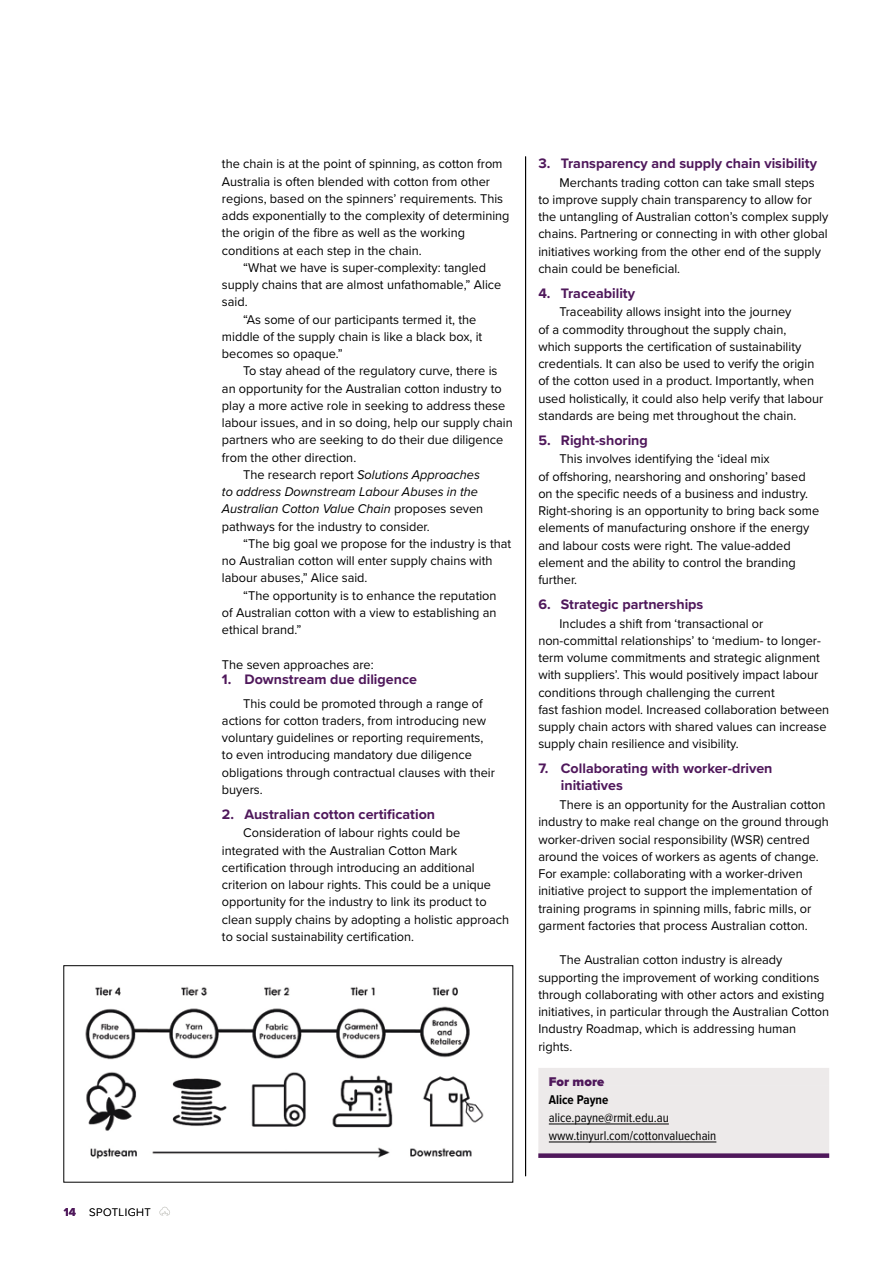
<style>
.page{position:relative;width:893px;height:1263px;background:#fff}
.page>*{position:absolute;margin:0;border:0;box-sizing:border-box;transform-origin:0 0}
.t1{font:700 14.25px/17.2px "Proxima Nova";color:#4f185b}
.t2{font:13.2px/17.2px "Proxima Nova";color:#000}
.t3{font:italic 13.2px "Proxima Nova";color:#000}
.t4{font:13.2px/18px "Proxima Nova Cond";color:#000}
.t5{font:700 13.2px "Proxima Nova Cond";color:#000}
.t6{font:900 13.2px "Proxima Nova";color:#4f185b}
.t7{font:300 11.25px "Proxima Nova";letter-spacing:.04em;color:#000}
.s1{font-weight:700;font-size:12px;color:#4f185b}
.s2{font-style:normal}
</style>
<div class="page">
<svg style="left:160px;top:1207px;width:10px;height:8px"></svg>
<div style="left:538px;top:1068px;width:291px;height:18px;background:#edeaea"></div>
<div style="left:538px;top:1086px;width:291px;height:18px;background:#edeaea"></div>
<div style="left:538px;top:1104px;width:291px;height:18px;background:#edeaea"></div>
<div style="left:538px;top:1122px;width:291px;height:18px;background:#edeaea"></div>
<hr style="left:549px;top:1123px;width:120px;height:1px;background:#000">
<div style="left:538px;top:1140px;width:291px;height:18px;background:#edeaea"></div>
<hr style="left:549px;top:1141px;width:167px;height:1px;background:#000">
<div style="left:538px;top:1153px;width:291px;height:5px;background:#4f185b"></div>
<hr style="left:525px;top:157px;width:1px;height:1019px;background:#000">
<img style="left:85px;top:986px;width:399px;height:173px">
<div style="left:63px;top:965px;width:450px;height:217px;border:1px solid #000"></div>
<p class="t7" style="left:64px;top:1203px;width:89px"><span class="s1">14</span> SPOTLIGHT</p>
<p class="t2" style="left:222px;top:155px;width:282px">the chain is at the point of spinning, as cotton from</p>
<p class="t2" style="left:222px;top:172px;width:270px">Australia is often blended with cotton from other</p>
<p class="t2" style="left:222px;top:189px;width:283px">regions, based on the spinners’ requirements. This</p>
<p class="t2" style="left:222px;top:207px;width:289px">adds exponentially to the complexity of determining</p>
<p class="t2" style="left:222px;top:224px;width:245px">the origin of the fibre as well as the working</p>
<p class="t2" style="left:222px;top:241px;width:201px">conditions at each step in the chain.</p>
<p class="t2" style="left:243px;top:258px;width:244px">“What we have is super-complexity: tangled</p>
<p class="t2" style="left:222px;top:275px;width:281px">supply chains that are almost unfathomable,” Alice</p>
<p class="t2" style="left:222px;top:293px;width:27px">said.</p>
<p class="t2" style="left:243px;top:310px;width:235px">“As some of our participants termed it, the</p>
<p class="t2" style="left:222px;top:327px;width:262px">middle of the supply chain is like a black box, it</p>
<p class="t2" style="left:222px;top:344px;width:122px">becomes so opaque.”</p>
<p class="t2" style="left:243px;top:362px;width:256px">To stay ahead of the regulatory curve, there is</p>
<p class="t2" style="left:222px;top:379px;width:281px">an opportunity for the Australian cotton industry to</p>
<p class="t2" style="left:222px;top:396px;width:285px">play a more active role in seeking to address these</p>
<p class="t2" style="left:222px;top:413px;width:292px">labour issues, and in so doing, help our supply chain</p>
<p class="t2" style="left:222px;top:431px;width:283px">partners who are seeking to do their due diligence</p>
<p class="t2" style="left:222px;top:448px;width:136px">from the other direction.</p>
<p class="t3" style="left:243px;top:465px;width:238px"><span class="s2">The research report</span> Solutions Approaches</p>
<p class="t3" style="left:222px;top:482px;width:258px">to address Downstream Labour Abuses in the</p>
<p class="t3" style="left:222px;top:499px;width:263px">Australian Cotton Value Chain <span class="s2">proposes seven</span></p>
<p class="t2" style="left:222px;top:517px;width:209px">pathways for the industry to consider.</p>
<p class="t2" style="left:243px;top:534px;width:269px">“The big goal we propose for the industry is that</p>
<p class="t2" style="left:222px;top:551px;width:272px">no Australian cotton will enter supply chains with</p>
<p class="t2" style="left:222px;top:569px;width:147px">labour abuses,” Alice said.</p>
<p class="t2" style="left:243px;top:586px;width:255px">“The opportunity is to enhance the reputation</p>
<p class="t2" style="left:222px;top:603px;width:276px">of Australian cotton with a view to establishing an</p>
<p class="t2" style="left:222px;top:620px;width:81px">ethical brand.”</p>
<p class="t2" style="left:222px;top:655px;width:153px">The seven approaches are:</p>
<p class="t1" style="left:222px;top:671px;width:197px">1. Downstream due diligence</p>
<p class="t2" style="left:222px;top:694px;width:274px;text-indent:21px">This could be promoted through a range of actions for cotton traders, from introducing new voluntary guidelines or reporting requirements, to even introducing mandatory due diligence obligations through contractual clauses with their buyers.</p>
<p class="t1" style="left:222px;top:805px;width:215px">2. Australian cotton certification</p>
<p class="t2" style="left:222px;top:824px;width:289px;text-indent:21px">Consideration of labour rights could be integrated with the Australian Cotton Mark certification through introducing an additional criterion on labour rights. This could be a unique opportunity for the industry to link its product to clean supply chains by adopting a holistic approach to social sustainability certification.</p>
<p class="t1" style="left:538px;top:154px;width:280px">3. Transparency and supply chain visibility</p>
<p class="t2" style="left:538px;top:173px;width:292px;text-indent:21px">Merchants trading cotton can take small steps to improve supply chain transparency to allow for the untangling of Australian cotton’s complex supply chains. Partnering or connecting in with other global initiatives working from the other end of the supply chain could be beneficial.</p>
<p class="t1" style="left:538px;top:284px;width:98px">4. Traceability</p>
<p class="t2" style="left:538px;top:303px;width:286px;text-indent:21px">Traceability allows insight into the journey<br>of a commodity throughout the supply chain,<br>which supports the certification of sustainability credentials. It can also be used to verify the origin of the cotton used in a product. Importantly, when used holistically, it could also help verify that labour standards are being met throughout the chain.</p>
<p class="t1" style="left:538px;top:431px;width:111px">5. Right-shoring</p>
<p class="t2" style="left:538px;top:450px;width:282px;text-indent:21px">This involves identifying the ‘ideal mix<br>of offshoring, nearshoring and onshoring’ based on the specific needs of a business and industry.<br>Right-shoring is an opportunity to bring back some elements of manufacturing onshore if the energy and labour costs were right. The value-added element and the ability to control the branding further.</p>
<p class="t1" style="left:538px;top:595px;width:167px">6. Strategic partnerships</p>
<p class="t2" style="left:538px;top:614px;width:292px;text-indent:21px">Includes a shift from ‘transactional or non-committal relationships’ to ‘medium- to longer&shy;term volume commitments and strategic alignment with suppliers’. This would positively impact labour conditions through challenging the current<br>fast fashion model. Increased collaboration between supply chain actors with shared values can increase supply chain resilience and visibility.</p>
<p class="t1" style="left:561px;top:759px;width:213px;text-indent:-23px">7. Collaborating with worker-driven initiatives</p>
<p class="t2" style="left:538px;top:795px;width:292px;text-indent:21px">There is an opportunity for the Australian cotton industry to make real change on the ground through worker-driven social responsibility (WSR) centred around the voices of workers as agents of change.<br>For example: collaborating with a worker-driven initiative project to support the implementation of training programs in spinning mills, fabric mills, or garment factories that process Australian cotton.</p>
<p class="t2" style="left:538px;top:951px;width:292px;text-indent:21px">The Australian cotton industry is already supporting the improvement of working conditions through collaborating with other actors and existing initiatives, in particular through the Australian Cotton Industry Roadmap, which is addressing human rights.</p>
<p class="t6" style="left:549px;top:1072px;width:57px">For more</p>
<p class="t5" style="left:549px;top:1090px;width:61px">Alice Payne</p>
<p class="t4" style="left:549px;top:1108px;width:169px">alice.payne@rmit.edu.au www.tinyurl.com/cottonvaluechain</p>
</div>
